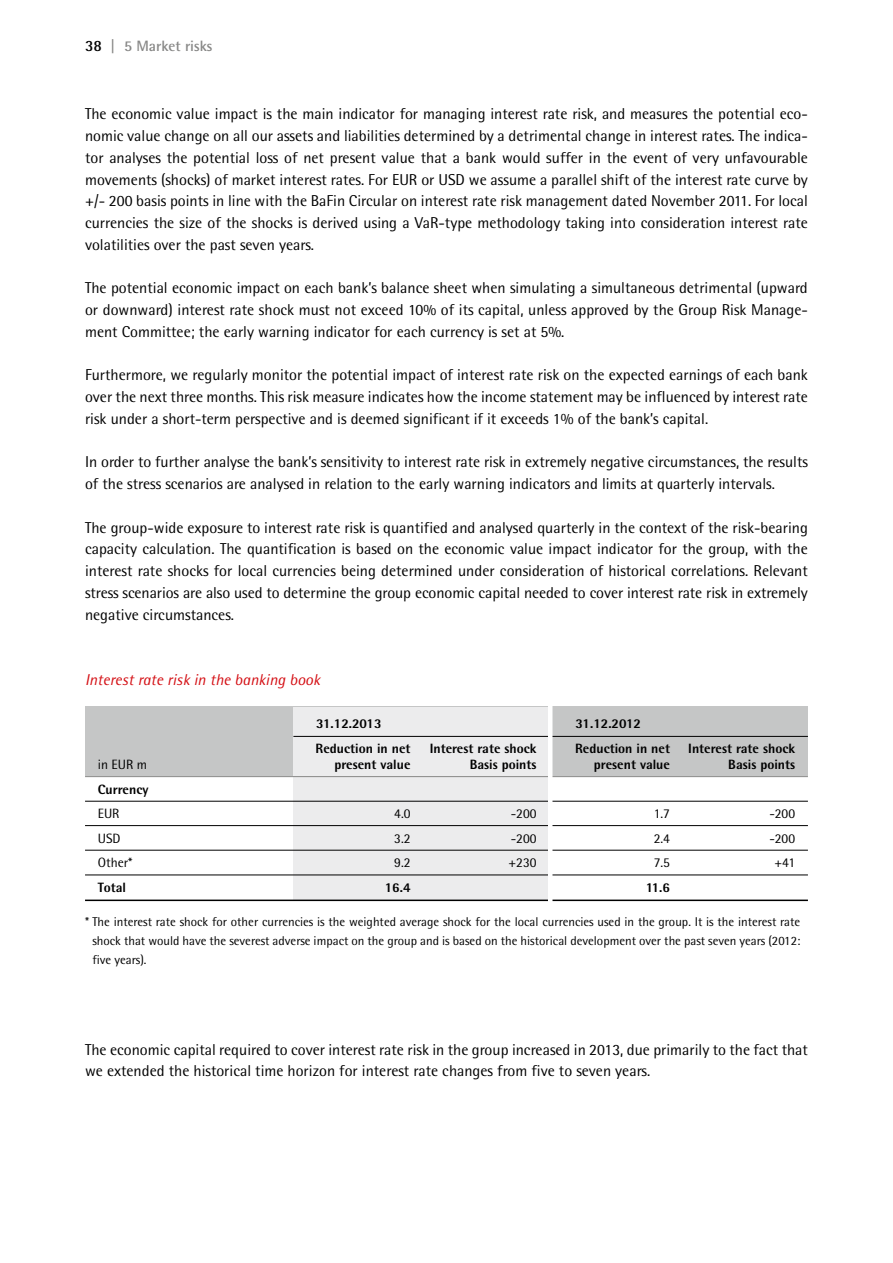
<style>
.page{position:relative;width:893px;height:1263px;background:#fff}
.page>*{position:absolute;margin:0;border:0;box-sizing:border-box;transform-origin:0 0}
.t1{font:15.75px/21.8px "Rotis Semi Sans";color:#000;text-align:justify}
.t2{font:italic 15.75px "Rotis Semi Sans";color:#d40f14}
.t3{font:700 15px "Rotis Semi Sans";color:#878786}
.t4{font:800 13.5px "Rotis Semi Sans";color:#000}
.t5{font:13.5px "Rotis Semi Sans";color:#000}
.t6{font:12.75px/18.8px "Rotis Semi Sans";color:#000;text-align:justify}
.s1{font-size:15.75px;color:#000}
.s2{font-size:15.75px}
</style>
<div class="page">
<div style="left:85px;top:707px;width:723px;height:69px;background:#c5c6c6"></div>
<div style="left:293px;top:707px;width:257px;height:193px;background:#ececed"></div>
<hr style="left:85px;top:776px;width:723px;height:1px;background:#878786">
<hr style="left:85px;top:801px;width:723px;height:1px;background:#000">
<hr style="left:85px;top:825px;width:723px;height:1px;background:#000">
<hr style="left:85px;top:850px;width:723px;height:1px;background:#000">
<hr style="left:85px;top:874px;width:723px;height:1px;background:#000">
<hr style="left:85px;top:899px;width:723px;height:2px;background:#000">
<hr style="left:293px;top:736px;width:515px;height:1px;background:#000">
<hr style="left:548px;top:701px;width:4px;height:208px;background:#fff">
<p class="t3" style="left:85px;top:37px;width:129px"><span class="s1">38</span> <span class="s2">|</span> 5 Market risks</p>
<p class="t1" style="left:85px;top:103px;width:724px">The economic value impact is the main indicator for managing interest rate risk, and measures the potential eco&shy;nomic value change on all our assets and liabilities determined by a detrimental change in interest rates. The indica&shy;tor analyses the potential loss of net present value that a bank would suffer in the event of very unfavourable movements (shocks) of market interest rates. For EUR or USD we assume a parallel shift of the interest rate curve by +/- 200 basis points in line with the BaFin Circular on interest rate risk management dated November 2011. For local currencies the size of the shocks is derived using a VaR-type methodology taking into consideration interest rate volatilities over the past seven years.</p>
<p class="t1" style="left:85px;top:277px;width:724px">The potential economic impact on each bank’s balance sheet when simulating a simultaneous detrimental (upward or downward) interest rate shock must not exceed 10% of its capital, unless approved by the Group Risk Manage&shy;ment Committee; the early warning indicator for each currency is set at 5%.</p>
<p class="t1" style="left:85px;top:364px;width:724px">Furthermore, we regularly monitor the potential impact of interest rate risk on the expected earnings of each bank over the next three months. This risk measure indicates how the income statement may be influenced by interest rate risk under a short-term perspective and is deemed significant if it exceeds 1% of the bank’s capital.</p>
<p class="t1" style="left:85px;top:451px;width:724px">In order to further analyse the bank’s sensitivity to interest rate risk in extremely negative circumstances, the results of the stress scenarios are analysed in relation to the early warning indicators and limits at quarterly intervals.</p>
<p class="t1" style="left:85px;top:516px;width:724px">The group-wide exposure to interest rate risk is quantified and analysed quarterly in the context of the risk-bearing capacity calculation. The quantification is based on the economic value impact indicator for the group, with the interest rate shocks for local currencies being determined under consideration of historical correlations. Relevant stress scenarios are also used to determine the group economic capital needed to cover interest rate risk in extremely negative circumstances.</p>
<p class="t2" style="left:85px;top:670px;width:237px">Interest rate risk in the banking book</p>
<p class="t4" style="left:316px;top:715px;width:67px">31.12.2013</p>
<p class="t4" style="left:576px;top:715px;width:67px">31.12.2012</p>
<p class="t4" style="left:316px;top:739px;width:96px">Reduction in net</p>
<p class="t4" style="left:430px;top:739px;width:108px">Interest rate shock</p>
<p class="t4" style="left:575px;top:739px;width:96px">Reduction in net</p>
<p class="t4" style="left:688px;top:739px;width:108px">Interest rate shock</p>
<p class="t5" style="left:98px;top:756px;width:51px">in EUR m</p>
<p class="t4" style="left:334px;top:756px;width:78px">present value</p>
<p class="t4" style="left:470px;top:756px;width:68px">Basis points</p>
<p class="t4" style="left:594px;top:756px;width:78px">present value</p>
<p class="t4" style="left:728px;top:756px;width:68px">Basis points</p>
<p class="t4" style="left:98px;top:780px;width:52px">Currency</p>
<p class="t5" style="left:98px;top:806px;width:23px">EUR</p>
<p class="t5" style="left:394px;top:806px;width:18px">4.0</p>
<p class="t5" style="left:511px;top:806px;width:27px">-200</p>
<p class="t5" style="left:654px;top:806px;width:18px">1.7</p>
<p class="t5" style="left:769px;top:806px;width:27px">-200</p>
<p class="t5" style="left:98px;top:830px;width:24px">USD</p>
<p class="t5" style="left:394px;top:830px;width:18px">3.2</p>
<p class="t5" style="left:511px;top:830px;width:27px">-200</p>
<p class="t5" style="left:654px;top:830px;width:18px">2.4</p>
<p class="t5" style="left:769px;top:830px;width:27px">-200</p>
<p class="t5" style="left:98px;top:855px;width:36px">Other*</p>
<p class="t5" style="left:394px;top:855px;width:18px">9.2</p>
<p class="t5" style="left:508px;top:855px;width:30px">+230</p>
<p class="t5" style="left:654px;top:855px;width:18px">7.5</p>
<p class="t5" style="left:774px;top:855px;width:22px">+41</p>
<p class="t4" style="left:98px;top:879px;width:30px">Total</p>
<p class="t4" style="left:385px;top:879px;width:27px">16.4</p>
<p class="t4" style="left:646px;top:879px;width:26px">11.6</p>
<p class="t6" style="left:92px;top:912px;width:709px;text-indent:-7px">* The interest rate shock for other currencies is the weighted average shock for the local currencies used in the group. It is the interest rate shock that would have the severest adverse impact on the group and is based on the historical development over the past seven years (2012: five years).</p>
<p class="t1" style="left:85px;top:1038px;width:724px">The economic capital required to cover interest rate risk in the group increased in 2013, due primarily to the fact that we extended the historical time horizon for interest rate changes from five to seven years.</p>
</div>
